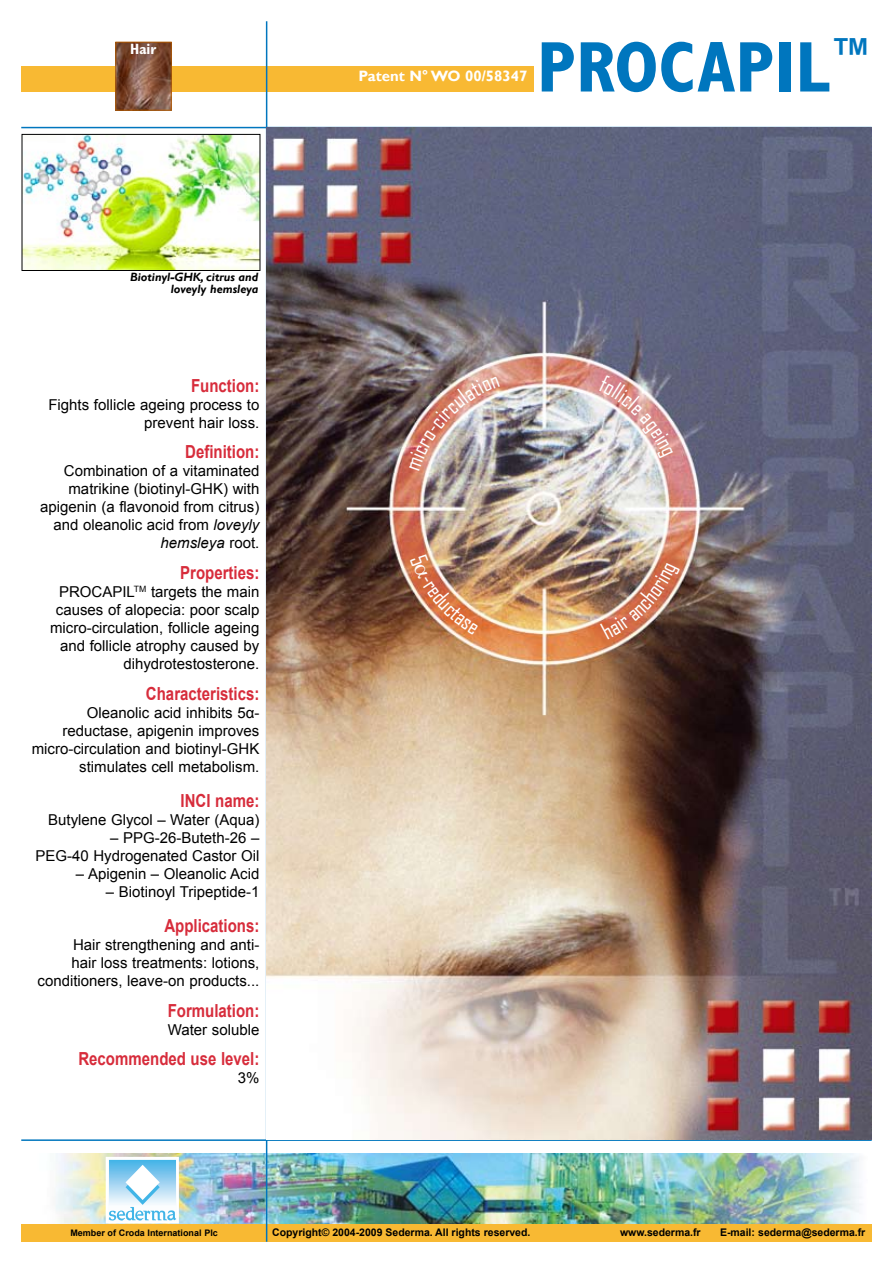
<style>
.page{position:relative;width:893px;height:1263px;background:#fff}
.page>*{position:absolute;margin:0;border:0;box-sizing:border-box;transform-origin:0 0}
.t1{font:700 condensed 72px "Gill Sans";color:#0076be}
.t2{font:700 condensed 41.7px "Gill Sans";color:#0076be}
.t3{font:700 18px "Arial";color:#d72c3b;scale:.83 1}
.t4{font:15px/18px "Arial";color:#000;text-align:right}
.t5{font:700 15px "Gill Sans";color:#fff}
.t6{font:700 condensed 15px "Gill Sans";color:#fff}
.t7{font:italic 700 12px/12px "Gill Sans";color:#000;text-align:right}
.t8{font:700 10.5px "Arial";color:#000}
.t9{font:700 9px "Arial";color:#000}
.s1{font-style:italic}
</style>
<div class="page">
<img style="left:21px;top:1153px;width:851px;height:72px">
<div style="left:21px;top:1225px;width:851px;height:17px;background:#f8b933"></div>
<div style="left:108px;top:1159px;width:68px;height:62px;background:#4bb6e8"></div>
<svg style="left:109px;top:1165px;width:67px;height:55px"></svg>
<div style="left:106px;top:1157px;width:73px;height:66px;border:2px solid #fff"></div>
<div style="left:21px;top:66px;width:512px;height:25px;background:#f8b933"></div>
<hr style="left:21px;top:127px;width:851px;height:1px;background:#0076be">
<hr style="left:266px;top:21px;width:1px;height:1221px;background:#0076be">
<hr style="left:21px;top:1139px;width:851px;height:2px;background:#0076be">
<img style="left:24px;top:136px;width:234px;height:133px">
<div style="left:22px;top:134px;width:238px;height:137px;border:1px solid #000"></div>
<img style="left:117px;top:44px;width:53px;height:65px">
<div style="left:115px;top:42px;width:57px;height:69px;border:1px solid #b15900"></div>
<img style="left:267px;top:128px;width:605px;height:1012px">
<img style="left:410px;top:554px;width:68px;height:81px">
<img style="left:600px;top:563px;width:80px;height:76px">
<img style="left:409px;top:376px;width:91px;height:95px">
<img style="left:598px;top:375px;width:75px;height:84px">
<p class="t6" style="left:130px;top:40px;width:28px">Hair</p>
<h2 class="t2" style="left:830px;top:29px;width:43px">™</h2>
<h1 class="t1" style="left:537px;top:24px;width:294px">PROCAPIL</h1>
<p class="t5" style="left:358px;top:67px;width:170px">Patent N° WO 00/58347</p>
<p class="t7" style="left:130px;top:271px;width:130px">Biotinyl-GHK, citrus and loveyly hemsleya</p>
<p class="t3" style="left:191px;top:373px;width:84px">Function:</p>
<p class="t4" style="left:48px;top:395px;width:212px">Fights follicle ageing process to prevent hair loss.</p>
<p class="t3" style="left:185px;top:440px;width:91px">Definition:</p>
<p class="t4" style="left:40px;top:462px;width:221px">Combination of a vitaminated matrikine (biotinyl-GHK) with apigenin (a flavonoid from citrus) and oleanolic acid from <span class="s1">loveyly hemsleya</span> root.</p>
<p class="t3" style="left:180px;top:561px;width:97px">Properties:</p>
<p class="t4" style="left:50px;top:583px;width:211px">PROCAPIL<sup>TM</sup> targets the main causes of alopecia: poor scalp micro-circulation, follicle ageing and follicle atrophy caused by dihydrotestosterone.</p>
<p class="t3" style="left:146px;top:682px;width:138px">Characteristics:</p>
<p class="t4" style="left:32px;top:704px;width:229px">Oleanolic acid inhibits 5α‑ reductase, apigenin improves micro-circulation and biotinyl-GHK stimulates cell metabolism.</p>
<p class="t3" style="left:181px;top:789px;width:96px">INCI name:</p>
<p class="t4" style="left:48px;top:811px;width:213px">Butylene Glycol – Water (Aqua)</p>
<p class="t4" style="left:35px;top:829px;width:225px">– PPG‑26‑Buteth‑26 –<br>PEG‑40 Hydrogenated Castor Oil</p>
<p class="t4" style="left:76px;top:865px;width:185px">– Apigenin – Oleanolic Acid</p>
<p class="t4" style="left:106px;top:883px;width:155px">– Biotinoyl Tripeptide-1</p>
<p class="t3" style="left:164px;top:914px;width:116px">Applications:</p>
<p class="t4" style="left:38px;top:936px;width:223px">Hair strengthening and anti-<br>hair loss treatments: lotions, conditioners, leave-on products...</p>
<p class="t3" style="left:168px;top:998px;width:112px">Formulation:</p>
<p class="t4" style="left:168px;top:1020px;width:93px">Water soluble</p>
<p class="t3" style="left:78px;top:1047px;width:219px">Recommended use level:</p>
<p class="t4" style="left:238px;top:1069px;width:23px">3%</p>
<p class="t9" style="left:70px;top:1227px;width:149px">Member of Croda International Plc</p>
<p class="t8" style="left:272px;top:1225px;width:260px">Copyright© 2004-2009 Sederma. All rights reserved.</p>
<p class="t8" style="left:620px;top:1225px;width:82px">www.sederma.fr</p>
<p class="t8" style="left:720px;top:1225px;width:147px">E-mail: sederma@sederma.fr</p>
</div>
